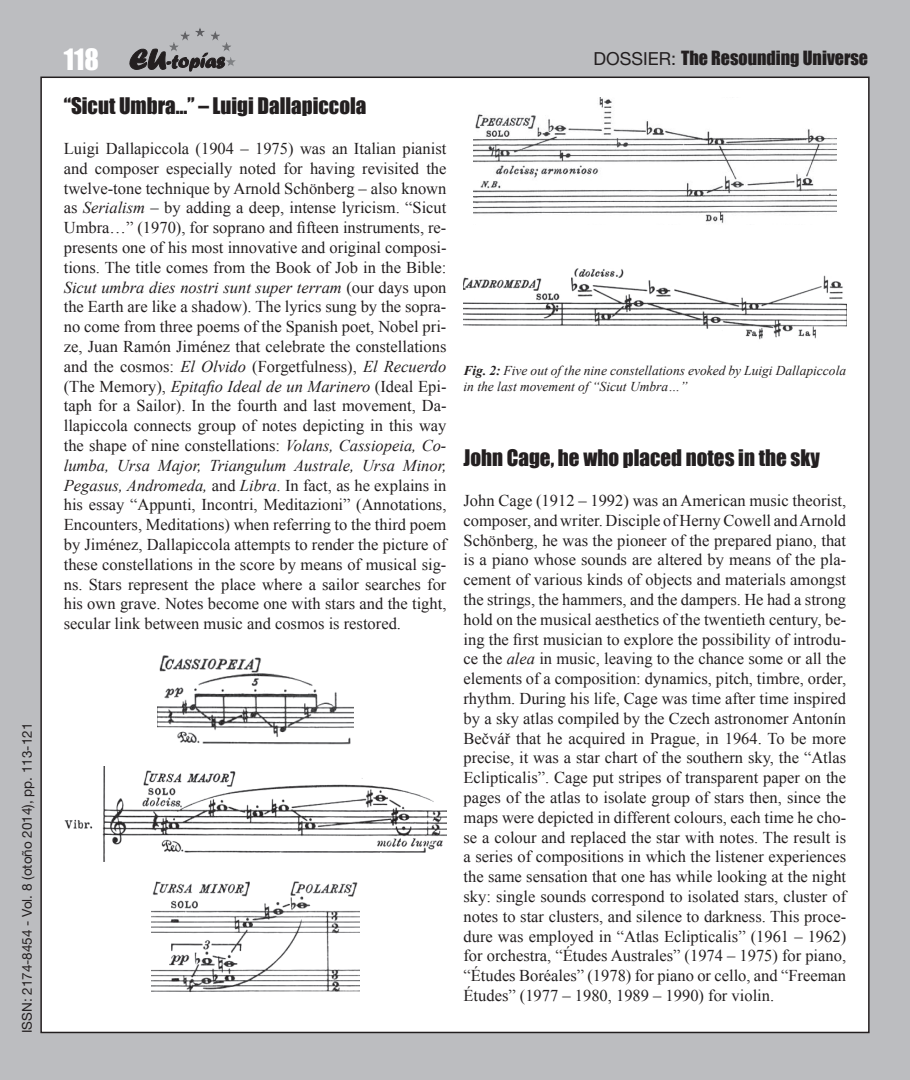
<style>
.page{position:relative;width:910px;height:1080px;background:#fff}
.page>*{position:absolute;margin:0;border:0;box-sizing:border-box;transform-origin:0 0}
.t1{font:27px "Impact";color:#fff}
.t2{font:21px "Impact";color:#231f20}
.t3{font:18px "Impact";color:#231f20}
.t4{font:16.5px/19.8px "Times New Roman";color:#231f20;text-align:justify}
.t5{font:italic 13.5px/16.2px "Times New Roman";color:#231f20}
.t6{font:13.5px "Helvetica Neue";color:#231f20}
.s1{font-family:"Helvetica Neue"}
.s2{font-style:italic}
.s3{font-weight:700}
</style>
<div class="page">
<div style="left:0;top:0;width:901px;height:1080px;background:#bcbdc0"></div>
<div style="left:41px;top:77px;width:828px;height:955px;background:#fff"></div>
<svg style="left:130px;top:49px;width:94px;height:22px"></svg>
<hr style="left:169px;top:27px;width:67px;height:1px;background:#57585a">
<hr style="left:169px;top:28px;width:67px;height:1px;background:#58595b">
<hr style="left:169px;top:29px;width:67px;height:1px;background:#5a5a5d">
<hr style="left:169px;top:30px;width:67px;height:1px;background:#5b5b5e">
<hr style="left:169px;top:31px;width:67px;height:1px;background:#5d5d60">
<hr style="left:169px;top:32px;width:67px;height:1px;background:#5e5e61">
<hr style="left:169px;top:33px;width:67px;height:1px;background:#5f5f62">
<hr style="left:169px;top:34px;width:67px;height:1px;background:#616164">
<hr style="left:169px;top:35px;width:67px;height:1px;background:#626265">
<hr style="left:169px;top:36px;width:67px;height:1px;background:#636366">
<hr style="left:169px;top:37px;width:67px;height:1px;background:#646467">
<hr style="left:169px;top:38px;width:67px;height:1px;background:#666669">
<hr style="left:169px;top:39px;width:67px;height:1px;background:#66676a">
<hr style="left:169px;top:40px;width:67px;height:1px;background:#68686b">
<hr style="left:169px;top:41px;width:67px;height:1px;background:#69696c">
<hr style="left:169px;top:42px;width:67px;height:1px;background:#6a6b6e">
<hr style="left:169px;top:43px;width:67px;height:1px;background:#6b6b6e">
<hr style="left:169px;top:44px;width:67px;height:1px;background:#6c6c6f">
<hr style="left:169px;top:45px;width:67px;height:1px;background:#6d6e71">
<hr style="left:169px;top:46px;width:67px;height:1px;background:#6e6f72">
<hr style="left:169px;top:47px;width:67px;height:1px;background:#6f7073">
<hr style="left:169px;top:48px;width:67px;height:1px;background:#707174">
<hr style="left:169px;top:49px;width:67px;height:1px;background:#727376">
<hr style="left:169px;top:50px;width:67px;height:1px;background:#727477">
<hr style="left:169px;top:51px;width:67px;height:1px;background:#747578">
<hr style="left:169px;top:52px;width:67px;height:1px;background:#757679">
<hr style="left:169px;top:53px;width:67px;height:1px;background:#76787b">
<hr style="left:169px;top:54px;width:67px;height:1px;background:#77787b">
<hr style="left:169px;top:55px;width:67px;height:1px;background:#78797c">
<hr style="left:169px;top:56px;width:67px;height:1px;background:#797b7e">
<hr style="left:169px;top:57px;width:67px;height:1px;background:#7a7c7f">
<hr style="left:169px;top:58px;width:67px;height:1px;background:#7b7d80">
<hr style="left:169px;top:59px;width:67px;height:1px;background:#7c7e81">
<hr style="left:169px;top:60px;width:67px;height:1px;background:#7e8083">
<hr style="left:169px;top:61px;width:67px;height:1px;background:#7e8083">
<hr style="left:169px;top:62px;width:67px;height:1px;background:#818386">
<hr style="left:169px;top:63px;width:67px;height:1px;background:#818386">
<hr style="left:169px;top:64px;width:67px;height:1px;background:#818386">
<hr style="left:169px;top:65px;width:67px;height:1px;background:#838588">
<hr style="left:169px;top:66px;width:67px;height:1px;background:#848689">
<div style="left:901px;top:0;width:9px;height:1080px;background:#bcbdc0"></div>
<img style="left:157px;top:655px;width:196px;height:90px">
<img style="left:64px;top:767px;width:382px;height:94px">
<img style="left:151px;top:881px;width:208px;height:112px">
<img style="left:473px;top:98px;width:363px;height:125px">
<img style="left:463px;top:268px;width:383px;height:72px">
<p class="t6" style="left:19px;top:1033px;width:312px;rotate:-90deg">ISSN: 2174-8454 - Vol. 8 (otoño 2014), pp. 113-121</p>
<h1 class="t1" style="left:64px;top:38px;width:37px">118</h1>
<p class="t3" style="left:593px;top:44px;width:276px"><span class="s1">DOSSIER:</span> The Resounding Universe</p>
<p class="t2" style="left:64px;top:90px;width:304px">“Sicut Umbra…” – Luigi Dallapiccola</p>
<p class="t4" style="left:64px;top:138px;width:384px">Luigi Dallapiccola (1904 – 1975) was an Italian pianist and composer especially noted for having revisited the twelve-tone technique by Arnold Schönberg – also known as <span class="s2">Serialism</span> – by adding a deep, intense lyricism. “Sicut Umbra…” (1970), for soprano and fifteen instruments, re&shy;presents one of his most innovative and original composi&shy;tions. The title comes from the Book of Job in the Bible:<br><span class="s2">Sicut umbra dies nostri sunt super terram</span> (our days upon the Earth are like a shadow). The lyrics sung by the sopra&shy;no come from three poems of the Spanish poet, Nobel pri&shy;ze, Juan Ramón Jiménez that celebrate the constellations and the cosmos: <span class="s2">El Olvido</span> (Forgetfulness), <span class="s2">El Recuerdo </span>(The Memory), <span class="s2">Epitafio Ideal de un Marinero</span> (Ideal Epi&shy;taph for a Sailor). In the fourth and last movement, Da&shy;llapiccola connects group of notes depicting in this way the shape of nine constellations: <span class="s2">Volans, Cassiopeia, Co&shy;lumba, Ursa Major, Triangulum Australe, Ursa Minor, Pegasus, Andromeda,</span> and <span class="s2">Libra</span>. In fact, as he explains in his essay “Appunti, Incontri, Meditazioni” (Annotations, Encounters, Meditations) when referring to the third poem by Jiménez, Dallapiccola attempts to render the picture of these constellations in the score by means of musical sig&shy;ns. Stars represent the place where a sailor searches for his own grave. Notes become one with stars and the tight, secular link between music and cosmos is restored.</p>
<p class="t5" style="left:463px;top:362px;width:384px"><span class="s3">Fig. 2:</span> Five out of the nine constellations evoked by Luigi Dallapiccola in the last movement of “Sicut Umbra…”</p>
<p class="t2" style="left:463px;top:442px;width:358px">John Cage, he who placed notes in the sky</p>
<p class="t4" style="left:463px;top:490px;width:384px">John Cage (1912 – 1992) was an American music theorist, composer, and writer. Disciple of Herny Cowell and Arnold Schönberg, he was the pioneer of the prepared piano, that is a piano whose sounds are altered by means of the pla&shy;cement of various kinds of objects and materials amongst the strings, the hammers, and the dampers. He had a strong hold on the musical aesthetics of the twentieth century, be&shy;ing the first musician to explore the possibility of introdu&shy;ce the <span class="s2">alea</span> in music, leaving to the chance some or all the elements of a composition: dynamics, pitch, timbre, order, rhythm. During his life, Cage was time after time inspired by a sky atlas compiled by the Czech astronomer Antonín Bečvář that he acquired in Prague, in 1964. To be more precise, it was a star chart of the southern sky, the “Atlas Eclipticalis”. Cage put stripes of transparent paper on the pages of the atlas to isolate group of stars then, since the maps were depicted in different colours, each time he cho&shy;se a colour and replaced the star with notes. The result is a series of compositions in which the listener experiences the same sensation that one has while looking at the night sky: single sounds correspond to isolated stars, cluster of notes to star clusters, and silence to darkness. This proce&shy;dure was employed in “Atlas Eclipticalis” (1961 – 1962) for orchestra, “Études Australes” (1974 – 1975) for piano, “Études Boréales” (1978) for piano or cello, and “Freeman Études” (1977 – 1980, 1989 – 1990) for violin.</p>
</div>
